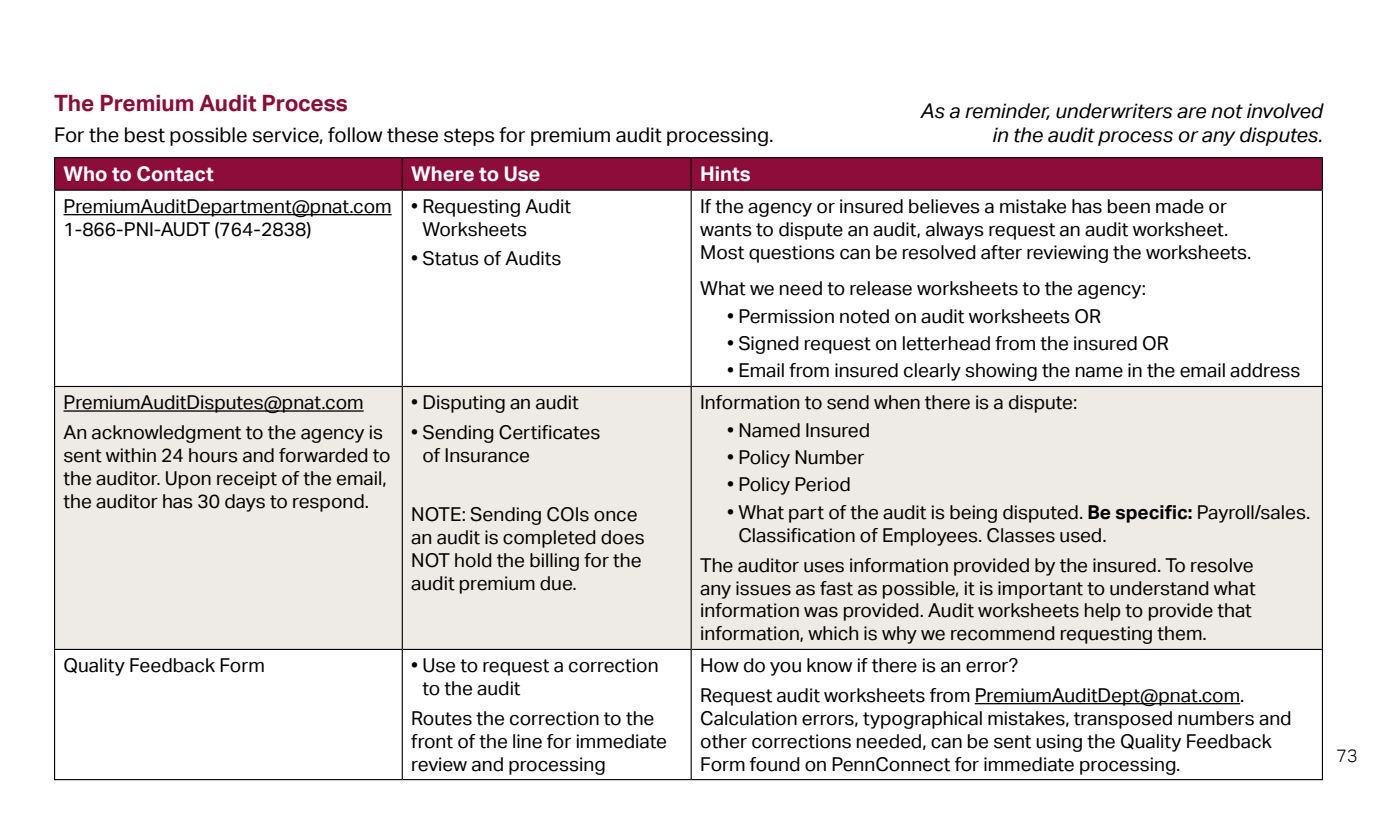
<style>
.page{position:relative;width:1377px;height:837px;background:#fff}
.page>*{position:absolute;margin:0;border:0;box-sizing:border-box;transform-origin:0 0}
.t1{font:700 22.5px "Aktiv Grotesk";color:#8e0c3a}
.t2{font:italic 20.25px/24.3px "Aktiv Grotesk";color:#000;text-align:right}
.t3{font:20.25px "Aktiv Grotesk";color:#000}
.t4{font:700 20.25px "Aktiv Grotesk";color:#fff}
.t5{font:19.12px/22.9px "Aktiv Grotesk";color:#000}
.t6{font:300 18px "Aktiv Grotesk";color:#000}
.s1{font-weight:700}
</style>
<div class="page">
<div style="left:55px;top:158px;width:1267px;height:32px;background:#8e0c3a"></div>
<div style="left:55px;top:387px;width:1267px;height:262px;background:#eeebe6"></div>
<hr style="left:54px;top:157px;width:348px;height:1px;background:#000">
<hr style="left:54px;top:158px;width:1px;height:32px;background:#000">
<hr style="left:402px;top:157px;width:289px;height:1px;background:#000">
<hr style="left:691px;top:157px;width:632px;height:1px;background:#000">
<hr style="left:1322px;top:158px;width:1px;height:32px;background:#000">
<hr style="left:54px;top:190px;width:348px;height:1px;background:#000">
<hr style="left:54px;top:191px;width:1px;height:195px;background:#000">
<hr style="left:402px;top:190px;width:289px;height:1px;background:#000">
<hr style="left:691px;top:190px;width:632px;height:1px;background:#000">
<hr style="left:1322px;top:191px;width:1px;height:195px;background:#000">
<hr style="left:54px;top:386px;width:348px;height:1px;background:#000">
<hr style="left:54px;top:387px;width:1px;height:262px;background:#000">
<hr style="left:402px;top:386px;width:289px;height:1px;background:#000">
<hr style="left:691px;top:386px;width:632px;height:1px;background:#000">
<hr style="left:1322px;top:387px;width:1px;height:262px;background:#000">
<hr style="left:54px;top:649px;width:348px;height:1px;background:#000">
<hr style="left:54px;top:650px;width:1px;height:129px;background:#000">
<hr style="left:402px;top:649px;width:289px;height:1px;background:#000">
<hr style="left:691px;top:649px;width:632px;height:1px;background:#000">
<hr style="left:1322px;top:650px;width:1px;height:129px;background:#000">
<hr style="left:54px;top:779px;width:348px;height:1px;background:#000">
<hr style="left:402px;top:779px;width:289px;height:1px;background:#000">
<hr style="left:691px;top:779px;width:632px;height:1px;background:#000">
<hr style="left:402px;top:158px;width:1px;height:32px;background:#000">
<hr style="left:402px;top:191px;width:1px;height:195px;background:#000">
<hr style="left:402px;top:387px;width:1px;height:262px;background:#000">
<hr style="left:402px;top:650px;width:1px;height:129px;background:#000">
<hr style="left:691px;top:158px;width:1px;height:32px;background:#000">
<hr style="left:691px;top:191px;width:1px;height:195px;background:#000">
<hr style="left:691px;top:387px;width:1px;height:262px;background:#000">
<hr style="left:691px;top:650px;width:1px;height:129px;background:#000">
<hr style="left:64px;top:214px;width:328px;height:1px;background:#000">
<hr style="left:64px;top:410px;width:300px;height:2px;background:#000">
<hr style="left:975px;top:703px;width:265px;height:1px;background:#000">
<p class="t1" style="left:54px;top:90px;width:296px">The Premium Audit Process</p>
<p class="t3" style="left:54px;top:123px;width:721px">For the best possible service, follow these steps for premium audit processing.</p>
<p class="t2" style="left:921px;top:99px;width:404px">As a reminder, underwriters are not involved in the audit process or any disputes.</p>
<p class="t4" style="left:64px;top:162px;width:152px">Who to Contact</p>
<p class="t4" style="left:411px;top:162px;width:131px">Where to Use</p>
<p class="t4" style="left:700px;top:162px;width:52px">Hints</p>
<p class="t5" style="left:64px;top:195px;width:330px">PremiumAuditDepartment@pnat.com<br>1-866-PNI-AUDT (764-2838)</p>
<p class="t5" style="left:422px;top:195px;width:150px;text-indent:-11px">• Requesting Audit<br>Worksheets</p>
<p class="t5" style="left:411px;top:247px;width:152px">• Status of Audits</p>
<p class="t5" style="left:700px;top:195px;width:553px">If the agency or insured believes a mistake has been made or wants to dispute an audit, always request an audit worksheet.<br>Most questions can be resolved after reviewing the worksheets.</p>
<p class="t5" style="left:700px;top:277px;width:447px">What we need to release worksheets to the agency:</p>
<p class="t5" style="left:727px;top:305px;width:375px">• Permission noted on audit worksheets OR</p>
<p class="t5" style="left:727px;top:332px;width:443px">• Signed request on letterhead from the insured OR</p>
<p class="t5" style="left:727px;top:359px;width:575px">• Email from insured clearly showing the name in the email address</p>
<p class="t5" style="left:64px;top:388px;width:321px;line-height:29.7px">PremiumAuditDisputes@pnat.com<br>An acknowledgment to the agency is</p>
<p class="t5" style="left:64px;top:444px;width:329px">sent within 24 hours and forwarded to the auditor. Upon receipt of the email, the auditor has 30 days to respond.</p>
<p class="t5" style="left:411px;top:391px;width:169px">• Disputing an audit</p>
<p class="t5" style="left:422px;top:421px;width:179px;text-indent:-11px">• Sending Certificates of Insurance</p>
<p class="t5" style="left:411px;top:503px;width:235px">NOTE: Sending COIs once an audit is completed does<br>NOT hold the billing for the audit premium due.</p>
<p class="t5" style="left:700px;top:391px;width:379px">Information to send when there is a dispute:</p>
<p class="t5" style="left:727px;top:419px;width:145px">• Named Insured</p>
<p class="t5" style="left:727px;top:446px;width:139px">• Policy Number</p>
<p class="t5" style="left:727px;top:473px;width:125px">• Policy Period</p>
<p class="t5" style="left:738px;top:501px;width:573px;text-indent:-11px">• What part of the audit is being disputed. <span class="s1">Be specific:</span> Payroll/sales.<br>Classification of Employees. Classes used.</p>
<p class="t5" style="left:700px;top:553px;width:557px">The auditor uses information provided by the insured. To resolve any issues as fast as possible, it is important to understand what information was provided. Audit worksheets help to provide that information, which is why we recommend requesting them.</p>
<p class="t5" style="left:64px;top:654px;width:203px">Quality Feedback Form</p>
<p class="t5" style="left:422px;top:654px;width:238px;text-indent:-11px">• Use to request a correction to the audit</p>
<p class="t5" style="left:411px;top:707px;width:257px">Routes the correction to the front of the line for immediate review and processing</p>
<p class="t5" style="left:700px;top:651px;width:546px;line-height:29.7px">How do you know if there is an error?<br>Request audit worksheets from PremiumAuditDept@pnat.com.</p>
<p class="t5" style="left:700px;top:707px;width:593px">Calculation errors, typographical mistakes, transposed numbers and other corrections needed, can be sent using the Quality Feedback<br>Form found on PennConnect for immediate processing.</p>
<p class="t6" style="left:1336px;top:745px;width:23px">73</p>
</div>
